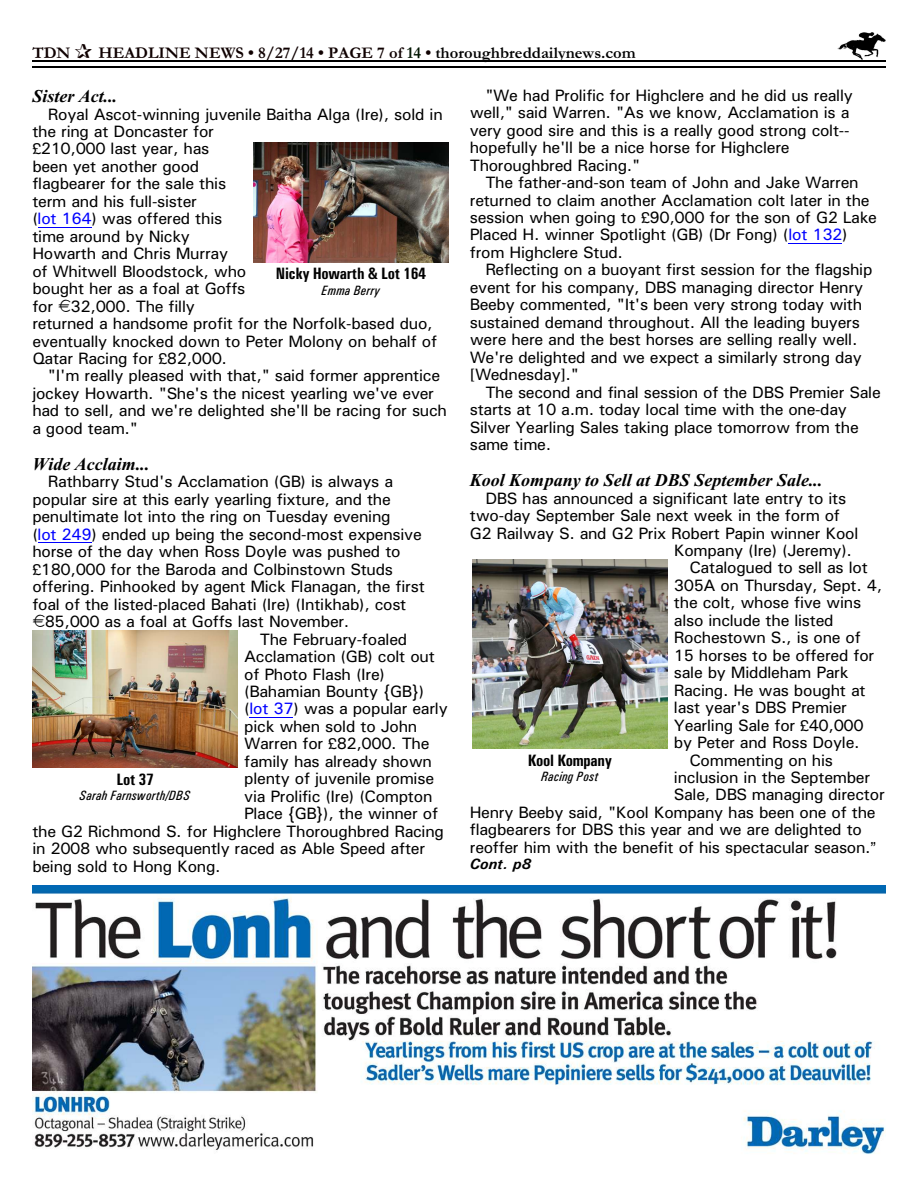
<style>
.page{position:relative;width:918px;height:1188px;background:#fff}
.page>*{position:absolute;margin:0;border:0;box-sizing:border-box;transform-origin:0 0}
.t1{font:italic 700 18px "Times New Roman";color:#000}
.t2{font:16.5px/17.4px "Univers";letter-spacing:-.015em;color:#000}
.t3{font:700 16.5px "Garamond";color:#0f0000}
.t4{font:700 16.5px "Univers Condensed";letter-spacing:-.02em;color:#000}
.t5{font:italic 700 15px "Univers";color:#000}
.t6{font:italic 13.5px "Univers Condensed";letter-spacing:.02em;color:#000}
.s1{color:#001400}
.s2{color:#000}
.s3{color:#00f}
</style>
<div class="page">
<img style="left:837px;top:32px;width:49px;height:27px">
<hr style="left:32px;top:60px;width:853px;height:2px;background:#000">
<hr style="left:32px;top:66px;width:853px;height:1px;background:#000">
<hr style="left:38px;top:227px;width:53px;height:1px;background:#00f">
<hr style="left:38px;top:542px;width:53px;height:1px;background:#00f">
<hr style="left:249px;top:717px;width:44px;height:1px;background:#00f">
<hr style="left:788px;top:243px;width:54px;height:1px;background:#00f">
<img style="left:32px;top:885px;width:854px;height:269px">
<img style="left:254px;top:143px;width:194px;height:119px">
<img style="left:32px;top:631px;width:206px;height:136px">
<img style="left:473px;top:559px;width:194px;height:189px">
<p class="t3" style="left:32px;top:48px;width:40px">TDN</p>
<p class="t3" style="left:98px;top:48px;width:539px">HEADLINE NEWS • 8/27/14 • PAGE 7 of <span class="s1">14</span> • <span class="s2">thoroughbreddailynews.com</span></p>
<p class="t1" style="left:32px;top:90px;width:87px">Sister Act...</p>
<p class="t2" style="left:48px;top:107px;width:396px">Royal Ascot-winning juvenile Baitha Alga (Ire), sold in</p>
<p class="t2" style="left:32px;top:124px;width:183px">the ring at Doncaster for</p>
<p class="t2" style="left:41px;top:142px;width:170px">210,000 last year, has</p>
<p class="t2" style="left:32px;top:159px;width:169px">been yet another good</p>
<p class="t2" style="left:32px;top:176px;width:195px">flagbearer for the sale this</p>
<p class="t2" style="left:32px;top:194px;width:166px">term and his full-sister</p>
<p class="t2" style="left:32px;top:211px;width:192px">(<span class="s3">lot 164</span>) was offered this</p>
<p class="t2" style="left:32px;top:229px;width:159px">time around by Nicky</p>
<p class="t2" style="left:32px;top:246px;width:197px">Howarth and Chris Murray</p>
<p class="t2" style="left:32px;top:264px;width:216px">of Whitwell Bloodstock, who</p>
<p class="t2" style="left:32px;top:281px;width:215px">bought her as a foal at Goffs</p>
<p class="t2" style="left:32px;top:299px;width:164px">for 32,000. The filly</p>
<p class="t2" style="left:32px;top:316px;width:402px">returned a handsome profit for the Norfolk-based duo,</p>
<p class="t2" style="left:32px;top:334px;width:406px">eventually knocked down to Peter Molony on behalf of</p>
<p class="t2" style="left:32px;top:351px;width:196px">Qatar Racing for 82,000.</p>
<p class="t2" style="left:48px;top:369px;width:394px">"I'm really pleased with that," said former apprentice</p>
<p class="t2" style="left:32px;top:386px;width:403px">jockey Howarth. "She's the nicest yearling we've ever</p>
<p class="t2" style="left:32px;top:403px;width:416px">had to sell, and we're delighted she'll be racing for such</p>
<p class="t2" style="left:32px;top:421px;width:107px">a good team."</p>
<p class="t1" style="left:32px;top:458px;width:119px">Wide Acclaim...</p>
<p class="t2" style="left:48px;top:475px;width:347px">Rathbarry Stud's Acclamation (GB) is always a</p>
<p class="t2" style="left:32px;top:492px;width:360px">popular sire at this early yearling fixture, and the</p>
<p class="t2" style="left:32px;top:509px;width:360px">penultimate lot into the ring on Tuesday evening</p>
<p class="t2" style="left:32px;top:527px;width:391px">(<span class="s3">lot 249</span>) ended up being the second-most expensive</p>
<p class="t2" style="left:32px;top:544px;width:370px">horse of the day when Ross Doyle was pushed to</p>
<p class="t2" style="left:41px;top:562px;width:354px">180,000 for the Baroda and Colbinstown Studs</p>
<p class="t2" style="left:32px;top:579px;width:394px">offering. Pinhooked by agent Mick Flanagan, the first</p>
<p class="t2" style="left:32px;top:597px;width:376px">foal of the listed-placed Bahati (Ire) (Intikhab), cost</p>
<p class="t2" style="left:45px;top:614px;width:306px">85,000 as a foal at Goffs last November.</p>
<p class="t2" style="left:260px;top:632px;width:149px">The February-foaled</p>
<p class="t2" style="left:244px;top:649px;width:192px">Acclamation (GB) colt out</p>
<p class="t2" style="left:244px;top:667px;width:142px">of Photo Flash (Ire)</p>
<p class="t2" style="left:244px;top:684px;width:182px">(Bahamian Bounty {GB})</p>
<p class="t2" style="left:244px;top:702px;width:205px">(<span class="s3">lot 37</span>) was a popular early</p>
<p class="t2" style="left:244px;top:719px;width:175px">pick when sold to John</p>
<p class="t2" style="left:244px;top:736px;width:187px">Warren for 82,000. The</p>
<p class="t2" style="left:244px;top:754px;width:189px">family has already shown</p>
<p class="t2" style="left:244px;top:771px;width:191px">plenty of juvenile promise</p>
<p class="t2" style="left:244px;top:789px;width:190px">via Prolific (Ire) (Compton</p>
<p class="t2" style="left:244px;top:806px;width:195px">Place {GB}), the winner of</p>
<p class="t2" style="left:32px;top:824px;width:413px">the G2 Richmond S. for Highclere Thoroughbred Racing</p>
<p class="t2" style="left:32px;top:841px;width:394px">in 2008 who subsequently raced as Able Speed after</p>
<p class="t2" style="left:32px;top:859px;width:190px">being sold to Hong Kong.</p>
<p class="t2" style="left:470px;top:88px;width:385px;text-indent:16px">"We had Prolific for Highclere and he did us really well," said Warren. "As we know, Acclamation is a very good sire and this is a really good strong colt-- hopefully he'll be a nice horse for Highclere Thoroughbred Racing."</p>
<p class="t2" style="left:470px;top:175px;width:409px;text-indent:16px">The father-and-son team of John and Jake Warren returned to claim another Acclamation colt later in the session when going to 90,000 for the son of G2 Lake Placed H. winner Spotlight (GB) (Dr Fong) (<span class="s3">lot 132</span>) from Highclere Stud.</p>
<p class="t2" style="left:470px;top:262px;width:404px;text-indent:16px">Reflecting on a buoyant first session for the flagship event for his company, DBS managing director Henry Beeby commented, "It's been very strong today with sustained demand throughout. All the leading buyers were here and the best horses are selling really well.<br>We're delighted and we expect a similarly strong day [Wednesday]."</p>
<p class="t2" style="left:470px;top:385px;width:413px;text-indent:16px">The second and final session of the DBS Premier Sale starts at 10 a.m. today local time with the one-day Silver Yearling Sales taking place tomorrow from the same time.</p>
<p class="t1" style="left:470px;top:474px;width:354px">Kool Kompany to Sell at DBS September Sale...</p>
<p class="t2" style="left:485px;top:491px;width:363px">DBS has announced a significant late entry to its</p>
<p class="t2" style="left:470px;top:508px;width:372px">two-day September Sale next week in the form of</p>
<p class="t2" style="left:470px;top:526px;width:390px">G2 Railway S. and G2 Prix Robert Papin winner Kool</p>
<p class="t2" style="left:674px;top:543px;width:180px">Kompany (Ire) (Jeremy).</p>
<p class="t2" style="left:690px;top:561px;width:180px">Catalogued to sell as lot</p>
<p class="t2" style="left:674px;top:578px;width:210px">305A on Thursday, Sept. 4,</p>
<p class="t2" style="left:674px;top:595px;width:189px">the colt, whose five wins</p>
<p class="t2" style="left:674px;top:613px;width:161px">also include the listed</p>
<p class="t2" style="left:674px;top:630px;width:189px">Rochestown S., is one of</p>
<p class="t2" style="left:674px;top:648px;width:202px">15 horses to be offered for</p>
<p class="t2" style="left:674px;top:665px;width:176px">sale by Middleham Park</p>
<p class="t2" style="left:674px;top:683px;width:193px">Racing. He was bought at</p>
<p class="t2" style="left:674px;top:700px;width:175px">last year's DBS Premier</p>
<p class="t2" style="left:674px;top:718px;width:191px">Yearling Sale for 40,000</p>
<p class="t2" style="left:674px;top:735px;width:187px">by Peter and Ross Doyle.</p>
<p class="t2" style="left:690px;top:753px;width:145px">Commenting on his</p>
<p class="t2" style="left:674px;top:770px;width:198px">inclusion in the September</p>
<p class="t2" style="left:674px;top:788px;width:212px">Sale, DBS managing director</p>
<p class="t2" style="left:470px;top:805px;width:408px">Henry Beeby said, "Kool Kompany has been one of the</p>
<p class="t2" style="left:470px;top:822px;width:394px">flagbearers for DBS this year and we are delighted to</p>
<p class="t2" style="left:470px;top:840px;width:402px">reoffer him with the benefit of his spectacular season.</p>
<p class="t5" style="left:470px;top:859px;width:63px">Cont. p8</p>
<p class="t4" style="left:276px;top:268px;width:152px">Nicky Howarth &amp; Lot 164</p>
<p class="t6" style="left:322px;top:286px;width:60px">Emma Berry</p>
<p class="t4" style="left:528px;top:754px;width:86px">Kool Kompany</p>
<p class="t6" style="left:541px;top:772px;width:59px">Racing Post</p>
<p class="t4" style="left:116px;top:773px;width:39px">Lot 37</p>
<p class="t6" style="left:80px;top:791px;width:112px">Sarah Farnsworth/DBS</p>
</div>
